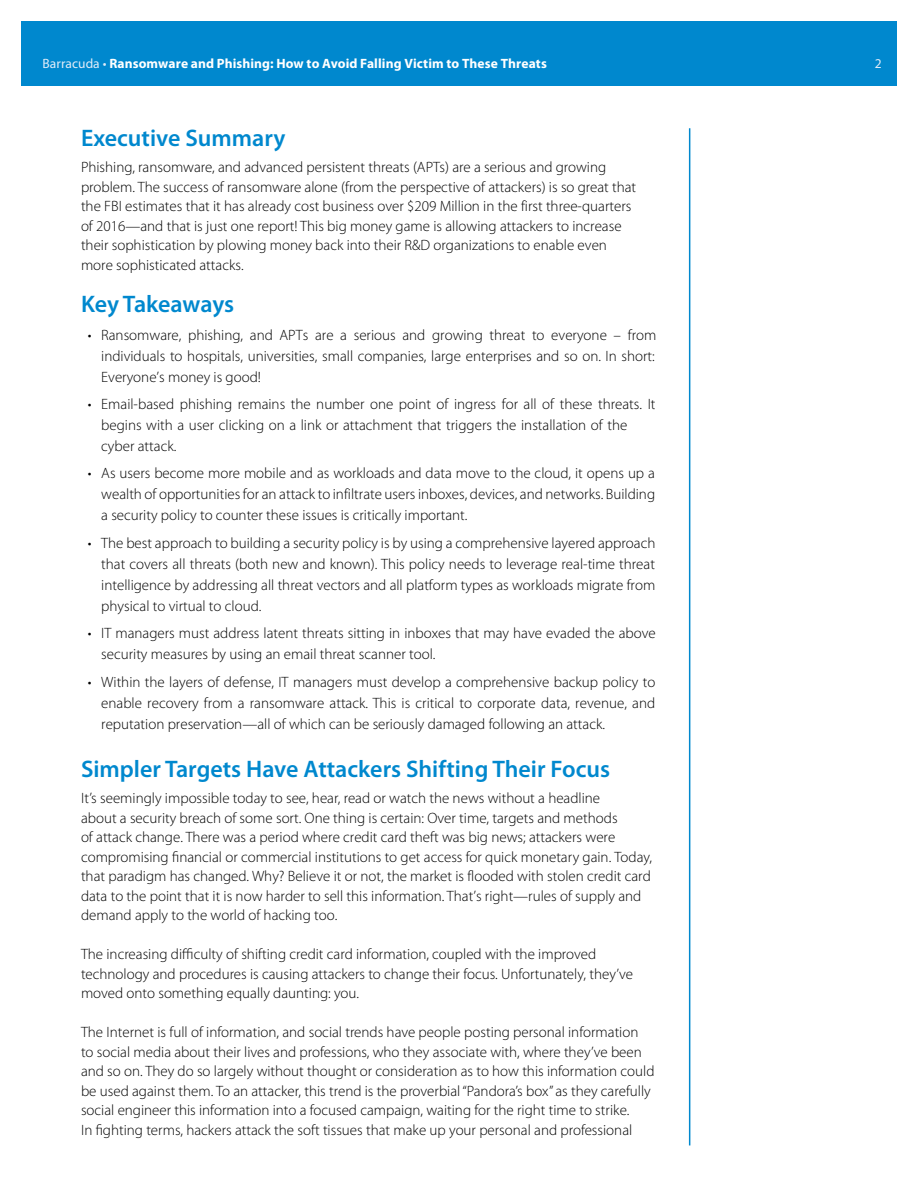
<style>
.page{position:relative;width:918px;height:1188px;background:#fff}
.page>*{position:absolute;margin:0;border:0;box-sizing:border-box;transform-origin:0 0}
.t1{font:600 24px "Myriad Pro";color:#0088ce}
.t2{font:300 15px/19.5px "Myriad Pro";color:#000}
.t3{font:700 13.5px "Myriad Pro";letter-spacing:.005em;color:#fff}
.t4{font:13.5px "Myriad Pro";color:#e1ecf8}
.s1{font-weight:400;color:#e1ecf8}
</style>
<div class="page">
<div style="left:21px;top:21px;width:876px;height:64px;background:#0088ce"></div>
<hr style="left:689px;top:128px;width:1px;height:1017px;background:#0088ce">
<p class="t3" style="left:43px;top:54px;width:506px"><span class="s1">Barracuda •</span> Ransomware and Phishing: How to Avoid Falling Victim to These Threats</p>
<p class="t4" style="left:875px;top:55px;width:8px">2</p>
<h1 class="t1" style="left:81px;top:123px;width:206px">Executive Summary</h1>
<p class="t2" style="left:81px;top:157px;width:557px">Phishing, ransomware, and advanced persistent threats (APTs) are a serious and growing problem. The success of ransomware alone (from the perspective of attackers) is so great that the FBI estimates that it has already cost business over $209 Million in the first three-quarters of 2016—and that is just one report! This big money game is allowing attackers to increase their sophistication by plowing money back into their R&amp;D organizations to enable even more sophisticated attacks.</p>
<h1 class="t1" style="left:81px;top:289px;width:155px">Key Takeaways</h1>
<p class="t2" style="left:101px;top:324px;width:557px;line-height:21px;text-align:justify;text-indent:-13px">• Ransomware, phishing, and APTs are a serious and growing threat to everyone – from individuals to hospitals, universities, small companies, large enterprises and so on. In short:<br>Everyone’s money is good!</p>
<p class="t2" style="left:101px;top:393px;width:556px;line-height:21px;text-indent:-13px">• Email-based phishing remains the number one point of ingress for all of these threats. It begins with a user clicking on a link or attachment that triggers the installation of the cyber attack.</p>
<p class="t2" style="left:101px;top:463px;width:555px;line-height:21px;text-align:justify;text-indent:-13px">• As users become more mobile and as workloads and data move to the cloud, it opens up a wealth of opportunities for an attack to infiltrate users inboxes, devices, and networks. Building a security policy to counter these issues is critically important.</p>
<p class="t2" style="left:101px;top:532px;width:556px;line-height:21px;text-align:justify;text-indent:-13px">• The best approach to building a security policy is by using a comprehensive layered approach that covers all threats (both new and known). This policy needs to leverage real-time threat intelligence by addressing all threat vectors and all platform types as workloads migrate from physical to virtual to cloud.</p>
<p class="t2" style="left:101px;top:623px;width:556px;line-height:21px;text-indent:-13px">• IT managers must address latent threats sitting in inboxes that may have evaded the above security measures by using an email threat scanner tool.</p>
<p class="t2" style="left:101px;top:671px;width:556px;line-height:21px;text-align:justify;text-indent:-13px">• Within the layers of defense, IT managers must develop a comprehensive backup policy to enable recovery from a ransomware attack. This is critical to corporate data, revenue, and reputation preservation—all of which can be seriously damaged following an attack.</p>
<h1 class="t1" style="left:81px;top:754px;width:531px">Simpler Targets Have Attackers Shifting Their Focus</h1>
<p class="t2" style="left:81px;top:789px;width:573px">It’s seemingly impossible today to see, hear, read or watch the news without a headline<br>about a security breach of some sort. One thing is certain: Over time, targets and methods<br>of attack change. There was a period where credit card theft was big news; attackers were compromising financial or commercial institutions to get access for quick monetary gain. Today, that paradigm has changed. Why? Believe it or not, the market is flooded with stolen credit card data to the point that it is now harder to sell this information. That’s right—rules of supply and demand apply to the world of hacking too.</p>
<p class="t2" style="left:81px;top:945px;width:554px">The increasing difficulty of shifting credit card information, coupled with the improved technology and procedures is causing attackers to change their focus. Unfortunately, they’ve moved onto something equally daunting: you.</p>
<p class="t2" style="left:81px;top:1023px;width:575px">The Internet is full of information, and social trends have people posting personal information to social media about their lives and professions, who they associate with, where they’ve been and so on. They do so largely without thought or consideration as to how this information could be used against them. To an attacker, this trend is the proverbial “Pandora’s box” as they carefully social engineer this information into a focused campaign, waiting for the right time to strike.<br>In fighting terms, hackers attack the soft tissues that make up your personal and professional</p>
</div>
